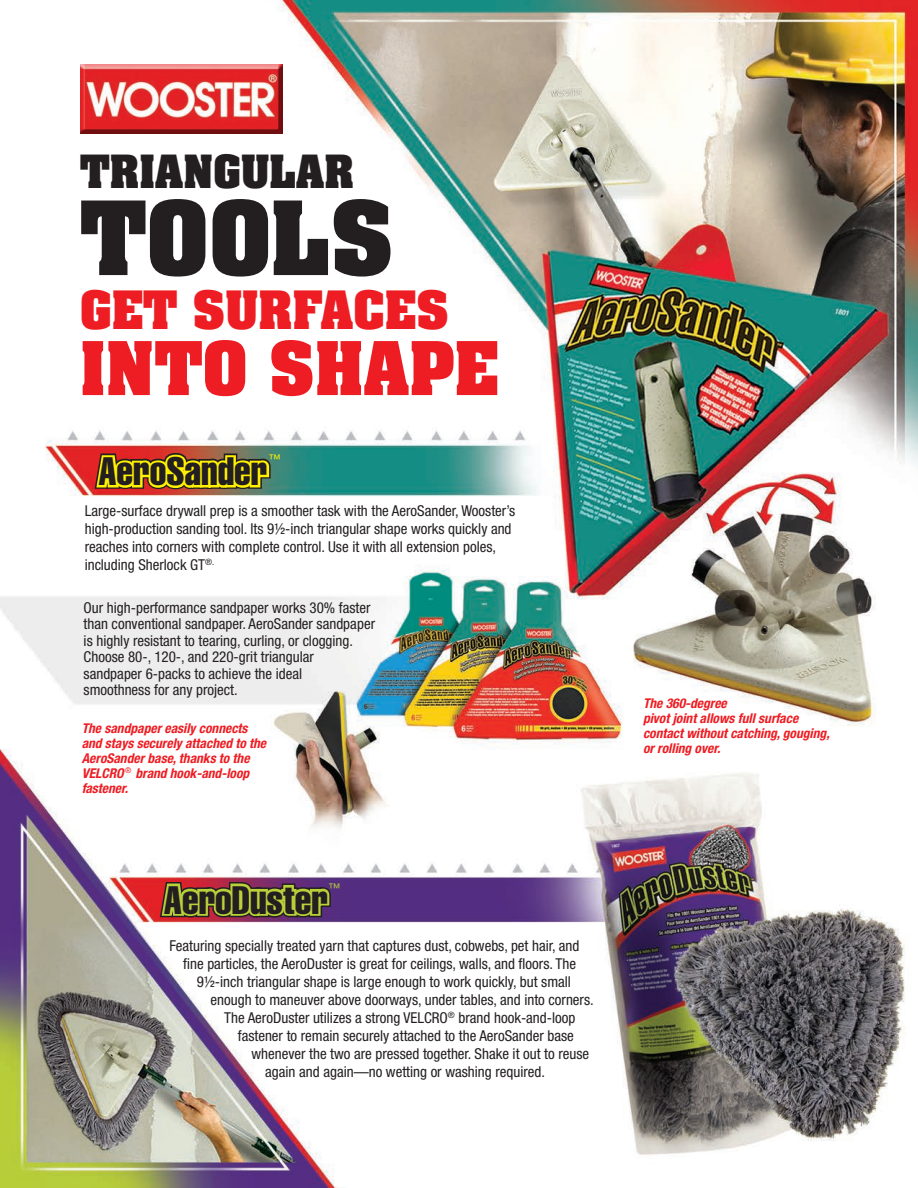
<style>
.page{position:relative;width:918px;height:1188px;background:#fff}
.page>*{position:absolute;margin:0;border:0;box-sizing:border-box;transform-origin:0 0}
.t1{font:700 87px "Aachen";color:#231f20}
.t2{font:700 63px "Aachen";color:#ee1d23}
.t3{font:700 45px "Aachen";color:#ee1d23}
.t4{font:extra-condensed 39px "Helvetica";color:#231f20}
.t5{font:700 39px "Aachen";color:#231f20}
.t6{font:condensed 15px/16.5px "Helvetica Neue LT Std";color:#231f20}
.t7{font:italic 700 condensed 13.5px/15px "Helvetica Neue LT Std";color:#ee1d23}
.t8{font:condensed 12px "Helvetica Neue LT Std";color:#fff101}
.t9{font:condensed 12px "Helvetica Neue LT Std";color:#b9d03a}
</style>
<div class="page">
<img style="left:0;top:0;width:918px;height:1188px">
<img style="left:80px;top:64px;width:202px;height:70px">
<svg style="left:90px;top:449px;width:184px;height:44px;background:#c3971b"></svg>
<svg style="left:155px;top:877px;width:180px;height:44px;background:#977c41"></svg>
<h3 class="t5" style="left:80px;top:143px;width:275px">TRIANGULAR</h3>
<h1 class="t1" style="left:80px;top:176px;width:315px">TOOLS</h1>
<h3 class="t3" style="left:80px;top:278px;width:370px">GET SURFACES</h3>
<h2 class="t2" style="left:80px;top:323px;width:420px">INTO SHAPE</h2>
<p class="t8" style="left:269px;top:452px;width:13px">™</p>
<h3 class="t4" style="left:99px;top:446px;width:171px">AeroSander</h3>
<p class="t6" style="left:85px;top:501px;width:432px;line-height:18px">Large-surface drywall prep is a smoother task with the AeroSander, Wooster’s high-production sanding tool. Its 9½-inch triangular shape works quickly and reaches into corners with complete control. Use it with all extension poles, including Sherlock GT<sup>®.</sup></p>
<p class="t6" style="left:84px;top:599px;width:293px">Our high-performance sandpaper works 30% faster than conventional sandpaper. AeroSander sandpaper is highly resistant to tearing, curling, or clogging.<br>Choose 80-, 120-, and 220-grit triangular sandpaper 6-packs to achieve the ideal<br>smoothness for any project.</p>
<p class="t7" style="left:82px;top:721px;width:186px">The sandpaper easily connects and stays securely attached to the<br>AeroSander base, thanks to the<br>VELCRO <sup>®</sup> brand hook-and-loop fastener.</p>
<p class="t9" style="left:329px;top:881px;width:13px">™</p>
<h3 class="t4" style="left:164px;top:875px;width:166px">AeroDuster</h3>
<p class="t6" style="left:170px;top:937px;width:411px">Featuring specially treated yarn that captures dust, cobwebs, pet hair, and</p>
<p class="t6" style="left:183px;top:955px;width:394px">fine particles, the AeroDuster is great for ceilings, walls, and floors. The</p>
<p class="t6" style="left:197px;top:973px;width:376px">9½-inch triangular shape is large enough to work quickly, but small</p>
<p class="t6" style="left:211px;top:991px;width:385px">enough to maneuver above doorways, under tables, and into corners.</p>
<p class="t6" style="left:224px;top:1009px;width:353px">The AeroDuster utilizes a strong VELCRO<sup>®</sup> brand hook-and-loop</p>
<p class="t6" style="left:238px;top:1027px;width:337px">fastener to remain securely attached to the AeroSander base</p>
<p class="t6" style="left:252px;top:1045px;width:339px">whenever the two are pressed together. Shake it out to reuse</p>
<p class="t6" style="left:265px;top:1063px;width:281px">again and again—no wetting or washing required.</p>
<p class="t7" style="left:643px;top:696px;width:188px">The 360-degree<br>pivot joint allows full surface contact without catching, gouging, or rolling over.</p>
</div>
